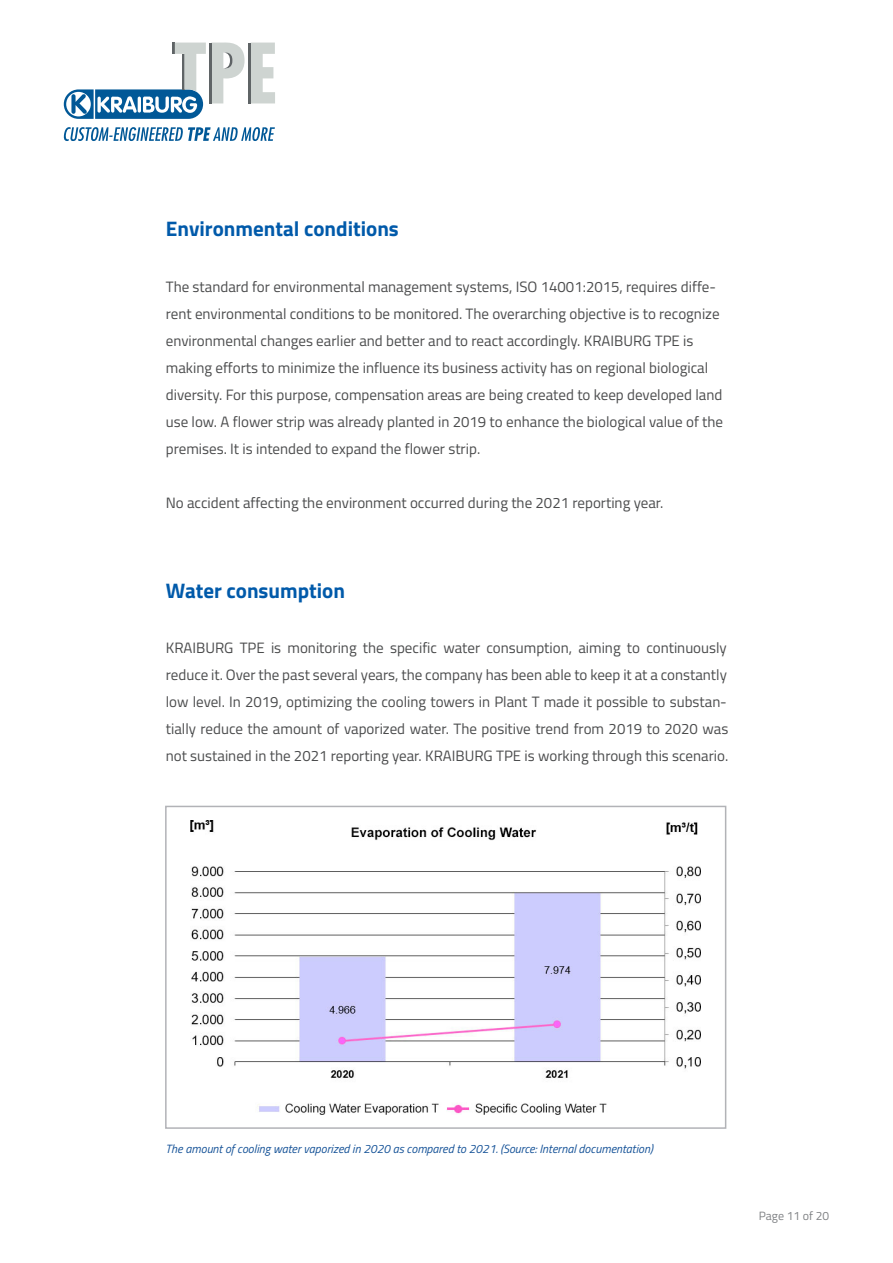
<style>
.page{position:relative;width:893px;height:1263px;background:#fff}
.page>*{position:absolute;margin:0;border:0;box-sizing:border-box;transform-origin:0 0}
.t1{font:700 21px "Titillium Web";color:#015aaa}
.t2{font:15px/27px "Titillium Web";color:#4b4c4d}
.t3{font:italic 12px "Titillium Web";color:#165398}
.t4{font:12px "Titillium Web";color:#808285}
</style>
<div class="page">
<svg style="left:251px;top:43px;width:24px;height:60px"></svg>
<hr style="left:248px;top:43px;width:3px;height:60px;background:#5f6466">
<svg style="left:64px;top:127px;width:211px;height:14px"></svg>
<svg style="left:64px;top:43px;width:181px;height:76px"></svg>
<img style="left:191px;top:820px;width:510px;height:294px">
<div style="left:165px;top:806px;width:561px;height:323px;border:2px solid #b2b3b7"></div>
<p class="t1" style="left:166px;top:213px;width:235px">Environmental conditions</p>
<p class="t2" style="left:166px;top:272px;width:559px">The standard for environmental management systems, ISO 14001:2015, requires diffe&shy;rent environmental conditions to be monitored. The overarching objective is to recognize environmental changes earlier and better and to react accordingly. KRAIBURG TPE is making efforts to minimize the influence its business activity has on regional biological diversity. For this purpose, compensation areas are being created to keep developed land use low. A flower strip was already planted in 2019 to enhance the biological value of the premises. It is intended to expand the flower strip.</p>
<p class="t2" style="left:166px;top:488px;width:499px">No accident affecting the environment occurred during the 2021 reporting year.</p>
<p class="t1" style="left:166px;top:574px;width:181px">Water consumption</p>
<p class="t2" style="left:166px;top:634px;width:564px;text-align:justify">KRAIBURG TPE is monitoring the specific water consumption, aiming to continuously reduce it. Over the past several years, the company has been able to keep it at a constantly low level. In 2019, optimizing the cooling towers in Plant T made it possible to substan&shy;tially reduce the amount of vaporized water. The positive trend from 2019 to 2020 was not sustained in the 2021 reporting year. KRAIBURG TPE is working through this scenario.</p>
<p class="t3" style="left:166px;top:1140px;width:489px">The amount of cooling water vaporized in 2020 as compared to 2021. (Source: Internal documentation)</p>
<p class="t4" style="left:759px;top:1207px;width:72px">Page 11 of 20</p>
</div>
